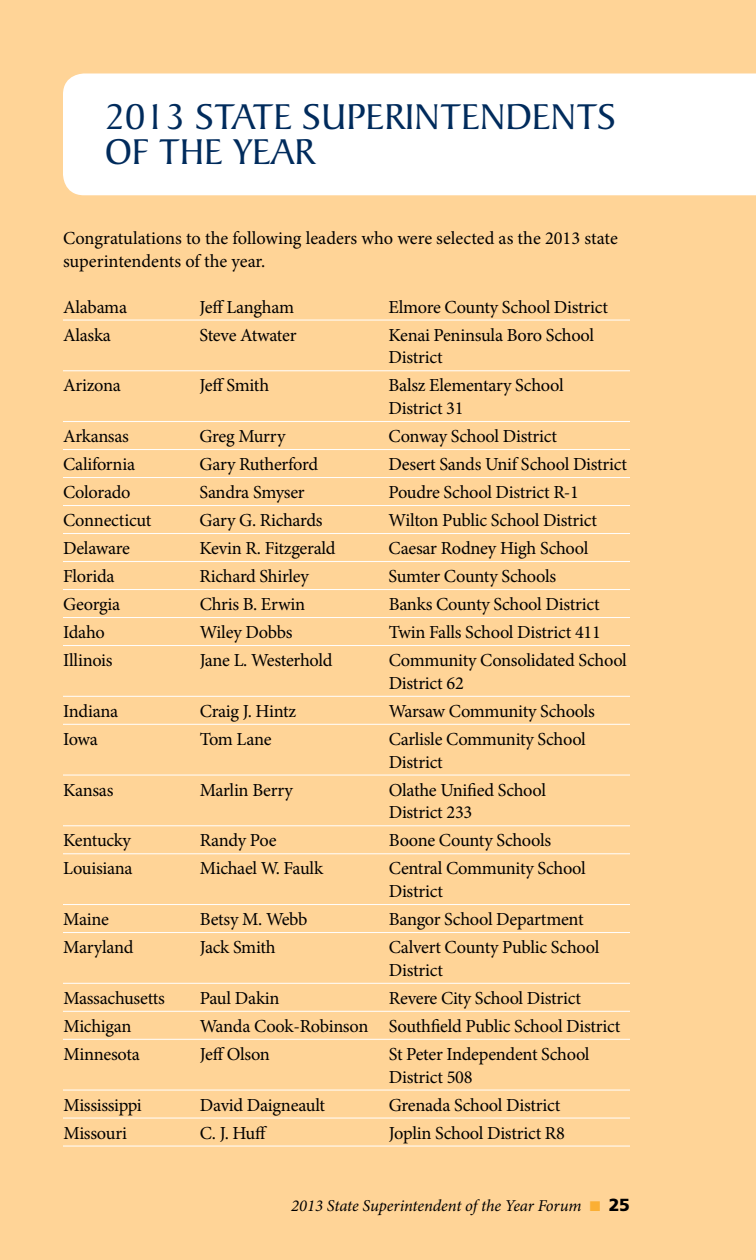
<style>
.page{position:relative;width:756px;height:1260px;background:#ffd497}
.page>*{position:absolute;margin:0;border:0;box-sizing:border-box;transform-origin:0 0}
.t1{font:38.5px/35px "Baker Signet BT";color:#002b5c}
.t2{font:18.38px/22.8px "Minion Pro";letter-spacing:-.015em;color:#000}
.t3{font:italic 16.62px "Minion Pro";letter-spacing:-.01em;color:#000}
.s1{color:#fbaf34}
.s2{font-family:"Frutiger";font-weight:900;font-style:normal;font-size:17.5px}
</style>
<div class="page">
<hr style="left:63px;top:320px;width:567px;height:1px;background:#fff">
<hr style="left:63px;top:370px;width:567px;height:1px;background:#fff">
<hr style="left:63px;top:421px;width:567px;height:1px;background:#fff">
<hr style="left:63px;top:449px;width:567px;height:1px;background:#fff">
<hr style="left:63px;top:477px;width:567px;height:1px;background:#fff">
<hr style="left:63px;top:505px;width:567px;height:1px;background:#fff">
<hr style="left:63px;top:533px;width:567px;height:1px;background:#fff">
<hr style="left:63px;top:561px;width:567px;height:1px;background:#fff">
<hr style="left:63px;top:589px;width:567px;height:1px;background:#fff">
<hr style="left:63px;top:617px;width:567px;height:1px;background:#fff">
<hr style="left:63px;top:645px;width:567px;height:1px;background:#fff">
<hr style="left:63px;top:696px;width:567px;height:1px;background:#fff">
<hr style="left:63px;top:724px;width:567px;height:1px;background:#fff">
<hr style="left:63px;top:775px;width:567px;height:1px;background:#fff">
<hr style="left:63px;top:825px;width:567px;height:1px;background:#fff">
<hr style="left:63px;top:853px;width:567px;height:1px;background:#fff">
<hr style="left:63px;top:904px;width:567px;height:1px;background:#fff">
<hr style="left:63px;top:932px;width:567px;height:1px;background:#fff">
<hr style="left:63px;top:983px;width:567px;height:1px;background:#fff">
<hr style="left:63px;top:1011px;width:567px;height:1px;background:#fff">
<hr style="left:63px;top:1039px;width:567px;height:1px;background:#fff">
<hr style="left:63px;top:1090px;width:567px;height:1px;background:#fff">
<hr style="left:63px;top:1118px;width:567px;height:1px;background:#fff">
<hr style="left:63px;top:1146px;width:567px;height:1px;background:#fff">
<div style="left:63px;top:74px;width:693px;height:121px;background:#fff"></div>
<h1 class="t1" style="left:105px;top:99px;width:508px">2013 STATE SUPERINTENDENTS<br>OF THE YEAR</h1>
<p class="t2" style="left:63px;top:227px;width:556px">Congratulations to the following leaders who were selected as the 2013 state superintendents of the year.</p>
<p class="t2" style="left:63px;top:295px;width:66px">Alabama</p>
<p class="t2" style="left:200px;top:295px;width:96px">Jeff Langham</p>
<p class="t2" style="left:389px;top:295px;width:221px">Elmore County School District</p>
<p class="t2" style="left:63px;top:323px;width:49px">Alaska</p>
<p class="t2" style="left:200px;top:323px;width:98px">Steve Atwater</p>
<p class="t2" style="left:389px;top:323px;width:207px">Kenai Peninsula Boro School<br>District</p>
<p class="t2" style="left:63px;top:374px;width:59px">Arizona</p>
<p class="t2" style="left:200px;top:374px;width:71px">Jeff Smith</p>
<p class="t2" style="left:389px;top:374px;width:177px">Balsz Elementary School<br>District 31</p>
<p class="t2" style="left:63px;top:425px;width:67px">Arkansas</p>
<p class="t2" style="left:200px;top:425px;width:87px">Greg Murry</p>
<p class="t2" style="left:389px;top:425px;width:170px">Conway School District</p>
<p class="t2" style="left:63px;top:453px;width:74px">California</p>
<p class="t2" style="left:200px;top:453px;width:120px">Gary Rutherford</p>
<p class="t2" style="left:389px;top:453px;width:240px">Desert Sands Unif School District</p>
<p class="t2" style="left:63px;top:481px;width:69px">Colorado</p>
<p class="t2" style="left:200px;top:481px;width:107px">Sandra Smyser</p>
<p class="t2" style="left:389px;top:481px;width:192px">Poudre School District R-1</p>
<p class="t2" style="left:63px;top:509px;width:90px">Connecticut</p>
<p class="t2" style="left:200px;top:509px;width:125px">Gary G. Richards</p>
<p class="t2" style="left:389px;top:509px;width:210px">Wilton Public School District</p>
<p class="t2" style="left:63px;top:537px;width:68px">Delaware</p>
<p class="t2" style="left:200px;top:537px;width:137px">Kevin R. Fitzgerald</p>
<p class="t2" style="left:389px;top:537px;width:201px">Caesar Rodney High School</p>
<p class="t2" style="left:63px;top:565px;width:53px">Florida</p>
<p class="t2" style="left:200px;top:565px;width:111px">Richard Shirley</p>
<p class="t2" style="left:389px;top:565px;width:169px">Sumter County Schools</p>
<p class="t2" style="left:63px;top:593px;width:59px">Georgia</p>
<p class="t2" style="left:200px;top:593px;width:107px">Chris B. Erwin</p>
<p class="t2" style="left:389px;top:593px;width:213px">Banks County School District</p>
<p class="t2" style="left:63px;top:621px;width:43px">Idaho</p>
<p class="t2" style="left:200px;top:621px;width:94px">Wiley Dobbs</p>
<p class="t2" style="left:389px;top:621px;width:214px">Twin Falls School District 411</p>
<p class="t2" style="left:63px;top:649px;width:51px">Illinois</p>
<p class="t2" style="left:200px;top:649px;width:134px">Jane L. Westerhold</p>
<p class="t2" style="left:389px;top:649px;width:240px">Community Consolidated School<br>District 62</p>
<p class="t2" style="left:63px;top:700px;width:56px">Indiana</p>
<p class="t2" style="left:200px;top:700px;width:98px">Craig J. Hintz</p>
<p class="t2" style="left:389px;top:700px;width:208px">Warsaw Community Schools</p>
<p class="t2" style="left:63px;top:728px;width:36px">Iowa</p>
<p class="t2" style="left:200px;top:728px;width:73px">Tom Lane</p>
<p class="t2" style="left:389px;top:728px;width:199px">Carlisle Community School<br>District</p>
<p class="t2" style="left:63px;top:778px;width:52px">Kansas</p>
<p class="t2" style="left:200px;top:778px;width:95px">Marlin Berry</p>
<p class="t2" style="left:389px;top:778px;width:159px">Olathe Unified School<br>District 233</p>
<p class="t2" style="left:63px;top:829px;width:69px">Kentucky</p>
<p class="t2" style="left:200px;top:829px;width:78px">Randy Poe</p>
<p class="t2" style="left:389px;top:829px;width:164px">Boone County Schools</p>
<p class="t2" style="left:63px;top:857px;width:71px">Louisiana</p>
<p class="t2" style="left:200px;top:857px;width:125px">Michael W. Faulk</p>
<p class="t2" style="left:389px;top:857px;width:199px">Central Community School<br>District</p>
<p class="t2" style="left:63px;top:908px;width:47px">Maine</p>
<p class="t2" style="left:200px;top:908px;width:109px">Betsy M. Webb</p>
<p class="t2" style="left:389px;top:908px;width:196px">Bangor School Department</p>
<p class="t2" style="left:63px;top:936px;width:72px">Maryland</p>
<p class="t2" style="left:200px;top:936px;width:77px">Jack Smith</p>
<p class="t2" style="left:389px;top:936px;width:212px">Calvert County Public School<br>District</p>
<p class="t2" style="left:63px;top:987px;width:103px">Massachusetts</p>
<p class="t2" style="left:200px;top:987px;width:81px">Paul Dakin</p>
<p class="t2" style="left:389px;top:987px;width:194px">Revere City School District</p>
<p class="t2" style="left:63px;top:1015px;width:70px">Michigan</p>
<p class="t2" style="left:200px;top:1015px;width:422px">Wanda Cook-Robinson Southfield Public School District</p>
<p class="t2" style="left:63px;top:1043px;width:78px">Minnesota</p>
<p class="t2" style="left:200px;top:1043px;width:72px">Jeff Olson</p>
<p class="t2" style="left:389px;top:1043px;width:202px">St Peter Independent School<br>District 508</p>
<p class="t2" style="left:63px;top:1094px;width:80px">Mississippi</p>
<p class="t2" style="left:200px;top:1094px;width:127px">David Daigneault</p>
<p class="t2" style="left:389px;top:1094px;width:173px">Grenada School District</p>
<p class="t2" style="left:63px;top:1122px;width:65px">Missouri</p>
<p class="t2" style="left:200px;top:1122px;width:69px">C. J. Huff</p>
<p class="t2" style="left:389px;top:1122px;width:177px">Joplin School District R8</p>
<p class="t3" style="left:291px;top:1194px;width:340px">2013 State Superintendent of the Year Forum <span class="s1">■</span> <span class="s2">25</span></p>
</div>
